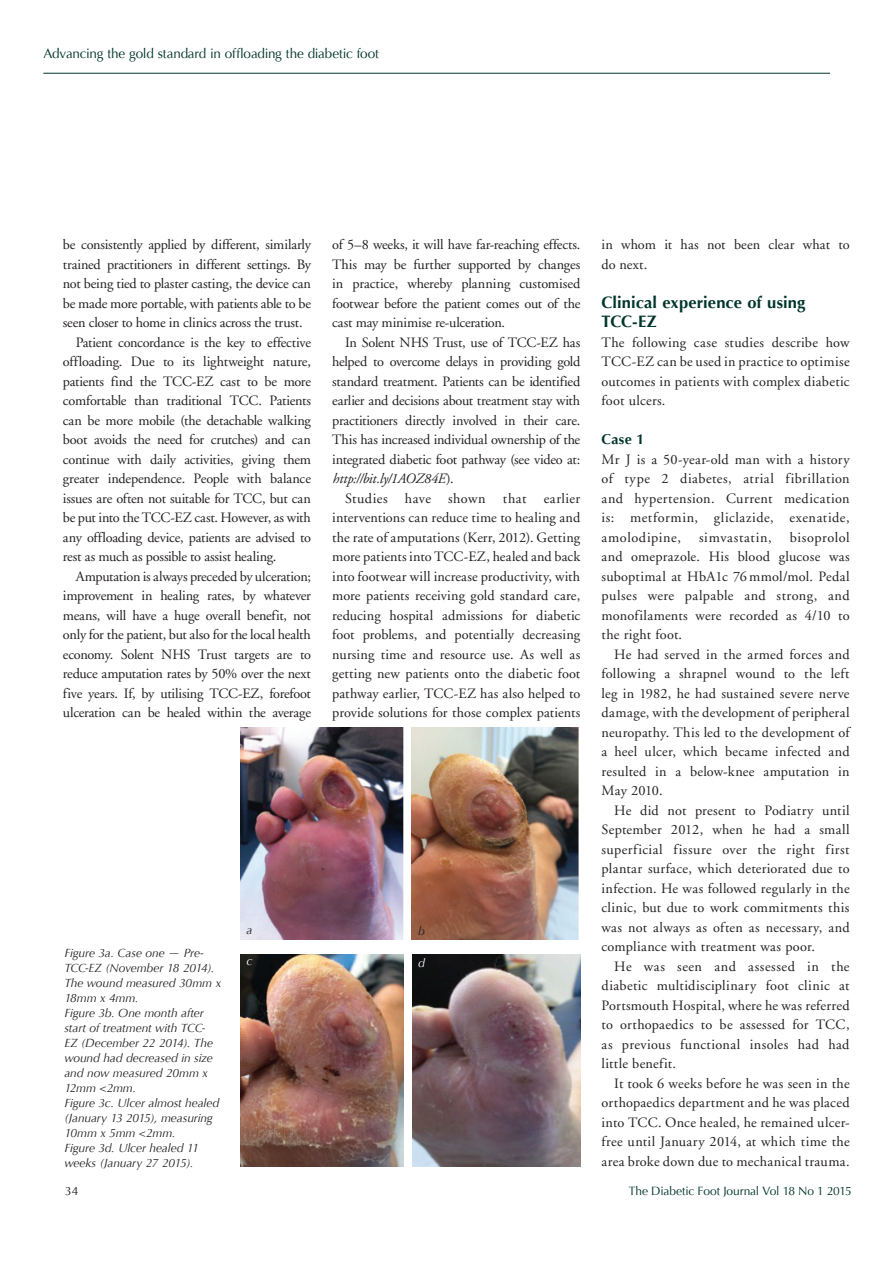
<style>
.page{position:relative;width:893px;height:1263px;background:#fff}
.page>*{position:absolute;margin:0;border:0;box-sizing:border-box;transform-origin:0 0}
.A_Head{font:700 16.5px/19.5px "Optima";letter-spacing:.005em;color:#00352b}
.Body_text_indented{font:14.25px/19.5px "Adobe Garamond";color:#231f20;text-align:justify}
.Body_Text_No_Indent{font:14.25px/19.5px "Adobe Garamond";letter-spacing:.03em;color:#231f20;text-align:justify}
.Body_Text_No_Indent-2{font:14.25px "Adobe Garamond";letter-spacing:.05em;color:#231f20}
.B_Head{font:700 14.25px "Optima";color:#00352b}
.DIP_-_Title{font:13.5px "Optima";letter-spacing:-.015em;color:#00352b}
.Figure_Caption{font:italic 12px/15px "Optima";letter-spacing:-.01em;color:#231f20}
.t1{font:12px "Optima";letter-spacing:-.005em;color:#00352b}
.t2{font:12px "Optima";color:#231f20}
.In_Text_Quote{font:italic 12px "Optima";color:#231f20}
.In_Text_Quote-2{font:italic 12px "Optima";color:#fff}
.s1{font-style:italic}
</style>
<div class="page">
<hr style="left:43px;top:73px;width:787px;height:1px;background:#00352b">
<img style="left:412px;top:727px;width:167px;height:213px">
<img style="left:240px;top:727px;width:163px;height:213px">
<img style="left:241px;top:954px;width:162px;height:213px">
<img style="left:412px;top:954px;width:168px;height:213px">
<p class="DIP_-_Title" style="left:43px;top:46px;width:337px">Advancing the gold standard in offloading the diabetic foot</p>
<p class="Body_text_indented" style="left:63px;top:235px;width:250px">be consistently applied by different, similarly trained practitioners in different settings. By not being tied to plaster casting, the device can be made more portable, with patients able to be seen closer to home in clinics across the trust.</p>
<p class="Body_text_indented" style="left:63px;top:333px;width:250px;text-indent:13px">Patient concordance is the key to effective offloading. Due to its lightweight nature, patients find the TCC-EZ cast to be more comfortable than traditional TCC. Patients can be more mobile (the detachable walking boot avoids the need for crutches) and can continue with daily activities, giving them greater independence. People with balance issues are often not suitable for TCC, but can be put into the TCC-EZ cast. However, as with any offloading device, patients are advised to rest as much as possible to assist healing.</p>
<p class="Body_text_indented" style="left:63px;top:567px;width:250px;text-indent:13px">Amputation is always preceded by ulceration; improvement in healing rates, by whatever means, will have a huge overall benefit, not only for the patient, but also for the local health economy. Solent NHS Trust targets are to reduce amputation rates by 50% over the next five years. If, by utilising TCC-EZ, forefoot ulceration can be healed within the average</p>
<p class="Body_text_indented" style="left:332px;top:235px;width:250px">of 5–8 weeks, it will have far-reaching effects.<br>This may be further supported by changes in practice, whereby planning customised footwear before the patient comes out of the cast may minimise re-ulceration.</p>
<p class="Body_text_indented" style="left:332px;top:333px;width:250px;text-indent:13px">In Solent NHS Trust, use of TCC-EZ has helped to overcome delays in providing gold standard treatment. Patients can be identified earlier and decisions about treatment stay with practitioners directly involved in their care.<br>This has increased individual ownership of the integrated diabetic foot pathway (see video at: <span class="s1">http://bit.ly/1AOZ84E</span>).</p>
<p class="Body_text_indented" style="left:332px;top:489px;width:250px;text-indent:13px">Studies have shown that earlier interventions can reduce time to healing and the rate of amputations (Kerr, 2012). Getting more patients into TCC-EZ, healed and back into footwear will increase productivity, with more patients receiving gold standard care, reducing hospital admissions for diabetic foot problems, and potentially decreasing nursing time and resource use. As well as getting new patients onto the diabetic foot pathway earlier, TCC-EZ has also helped to provide solutions for those complex patients</p>
<p class="Figure_Caption" style="left:64px;top:945px;width:158px">Figure 3a. Case one — Pre-<br>TCC-EZ (November 18 2014).<br>The wound measured 30mm x<br>18mm x 4mm.</p>
<p class="Figure_Caption" style="left:64px;top:1005px;width:150px">Figure 3b. One month after start of treatment with TCC-<br>EZ (December 22 2014). The wound had decreased in size and now measured 20mm x<br>12mm &lt;2mm.</p>
<p class="Figure_Caption" style="left:64px;top:1095px;width:156px">Figure 3c. Ulcer almost healed (January 13 2015), measuring<br>10mm x 5mm &lt;2mm.</p>
<p class="Figure_Caption" style="left:64px;top:1140px;width:136px">Figure 3d. Ulcer healed 11 weeks (January 27 2015).</p>
<p class="In_Text_Quote" style="left:246px;top:923px;width:7px">a</p>
<p class="In_Text_Quote" style="left:418px;top:924px;width:8px">b</p>
<p class="In_Text_Quote-2" style="left:246px;top:954px;width:7px">c</p>
<p class="In_Text_Quote-2" style="left:418px;top:956px;width:8px">d</p>
<p class="Body_text_indented" style="left:602px;top:235px;width:250px">in whom it has not been clear what to do next.</p>
<p class="A_Head" style="left:602px;top:292px;width:205px">Clinical experience of using<br>TCC-EZ</p>
<p class="Body_Text_No_Indent" style="left:602px;top:333px;width:250px">The following case studies describe how TCC-EZ can be used in practice to optimise outcomes in patients with complex diabetic foot ulcers.</p>
<p class="B_Head" style="left:602px;top:431px;width:44px">Case 1</p>
<p class="Body_Text_No_Indent" style="left:602px;top:450px;width:250px">Mr J is a 50-year-old man with a history of type 2 diabetes, atrial fibrillation and hypertension. Current medication is: metformin, gliclazide, exenatide, amolodipine,</p>
<p class="Body_Text_No_Indent" style="left:602px;top:528px;width:250px;text-indent:188px">bisoprolol and omeprazole. His blood glucose was suboptimal at HbA1c 76mmol/mol. Pedal pulses were palpable and strong, and monofilaments were recorded as 4/10 to the right foot.</p>
<p class="Body_text_indented" style="left:602px;top:645px;width:250px;text-indent:13px">He had served in the armed forces and following a shrapnel wound to the left leg in 1982, he had sustained severe nerve damage, with the development of peripheral neuropathy. This led to the development of a heel ulcer, which became infected and resulted in a below-knee amputation in May 2010.</p>
<p class="Body_text_indented" style="left:602px;top:801px;width:250px;text-indent:13px">He did not present to Podiatry until September 2012, when he had a small superficial fissure over the right first plantar surface, which deteriorated due to infection. He was followed regularly in the clinic, but due to work commitments this was not always as often as necessary, and compliance with treatment was poor.</p>
<p class="Body_text_indented" style="left:602px;top:957px;width:250px;text-indent:13px">He was seen and assessed in the diabetic multidisciplinary foot clinic at Portsmouth Hospital, where he was referred to orthopaedics to be assessed for TCC, as previous functional insoles had had little benefit.</p>
<p class="Body_text_indented" style="left:602px;top:1074px;width:250px;text-indent:13px">It took 6 weeks before he was seen in the orthopaedics department and he was placed into TCC. Once healed, he remained ulcer&shy;free until January 2014, at which time the area broke down due to mechanical trauma.</p>
<p class="Body_Text_No_Indent-2" style="left:699px;top:529px;width:74px">simvastatin,</p>
<p class="t2" style="left:65px;top:1184px;width:15px">34</p>
<p class="t1" style="left:629px;top:1184px;width:224px">The Diabetic Foot Journal Vol 18 No 1 2015</p>
</div>
